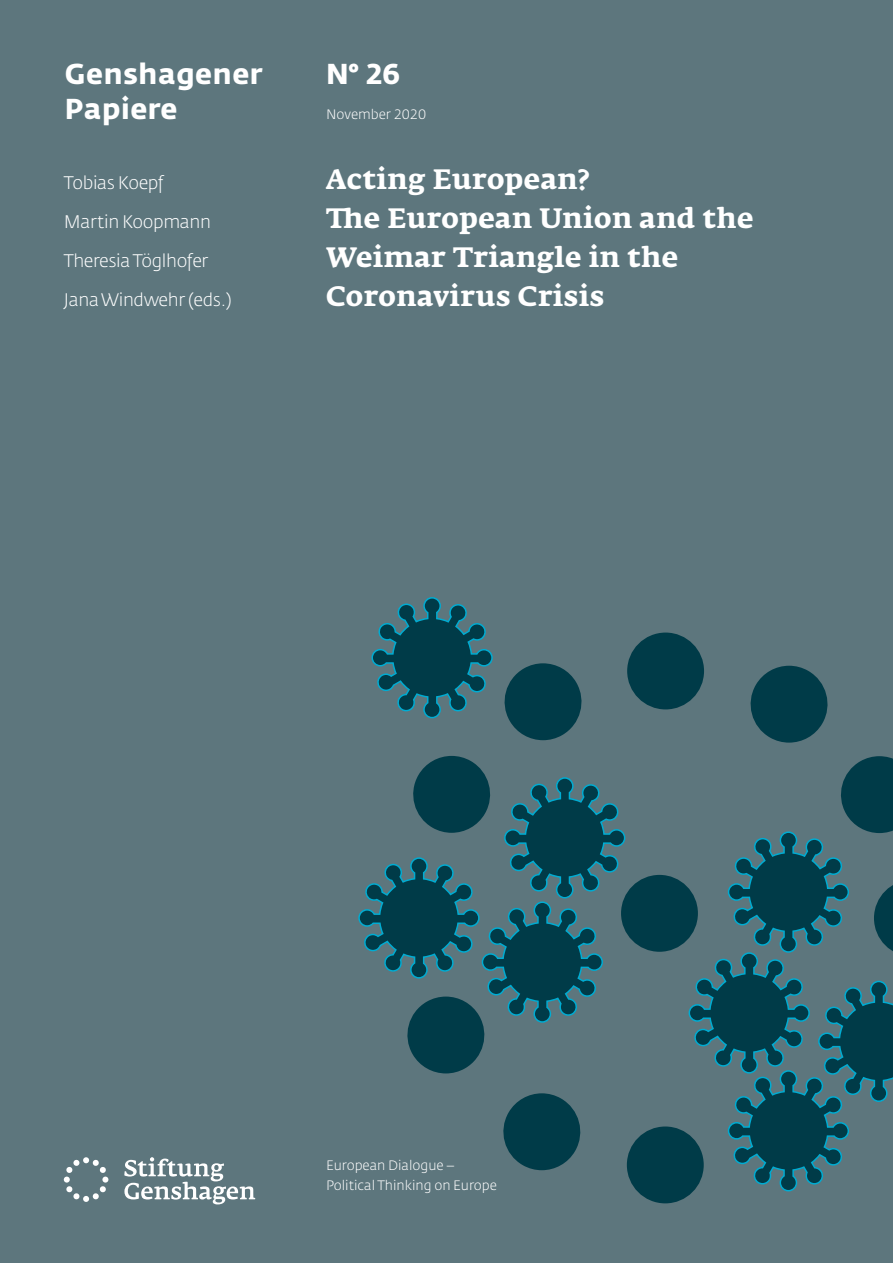
<style>
.page{position:relative;width:893px;height:1263px;background:#5d767d}
.page>*{position:absolute;margin:0;border:0;box-sizing:border-box;transform-origin:0 0}
.t1{font:700 28.5px/34.5px "Fedra Sans Std";letter-spacing:.02em;color:#fff}
.t2{font:700 27.75px/39px "Fedra Serif A Std";letter-spacing:.02em;color:#fff}
.t3{font:300 18px/39px "Fedra Sans Std";letter-spacing:-.02em;color:#fff}
.t4{font:300 13.5px/19.5px "Fedra Sans Std";color:#fff}
</style>
<div class="page">
<svg style="left:64px;top:1157px;width:44px;height:45px"></svg>
<svg style="left:124px;top:1157px;width:131px;height:47px"></svg>
<svg style="left:407px;top:632px;width:486px;height:571px"></svg>
<svg style="left:358px;top:776px;width:268px;height:247px"></svg>
<svg style="left:688px;top:831px;width:205px;height:361px"></svg>
<svg style="left:371px;top:597px;width:122px;height:122px"></svg>
<p class="t1" style="left:65px;top:57px;width:199px">Genshagener<br>Papiere</p>
<p class="t1" style="left:326px;top:57px;width:75px">N° 26</p>
<p class="t4" style="left:326px;top:104px;width:102px">November 2020</p>
<p class="t3" style="left:64px;top:163px;width:169px">Tobias Koepf<br>Martin Koopmann<br>Theresia Töglhofer<br>Jana Windwehr (eds.)</p>
<p class="t2" style="left:326px;top:161px;width:429px">Acting European?<br>The European Union and the<br>Weimar Triangle in the<br>Coronavirus Crisis</p>
<p class="t4" style="left:326px;top:1156px;width:172px">European Dialogue –<br>Political Thinking on Europe</p>
</div>
